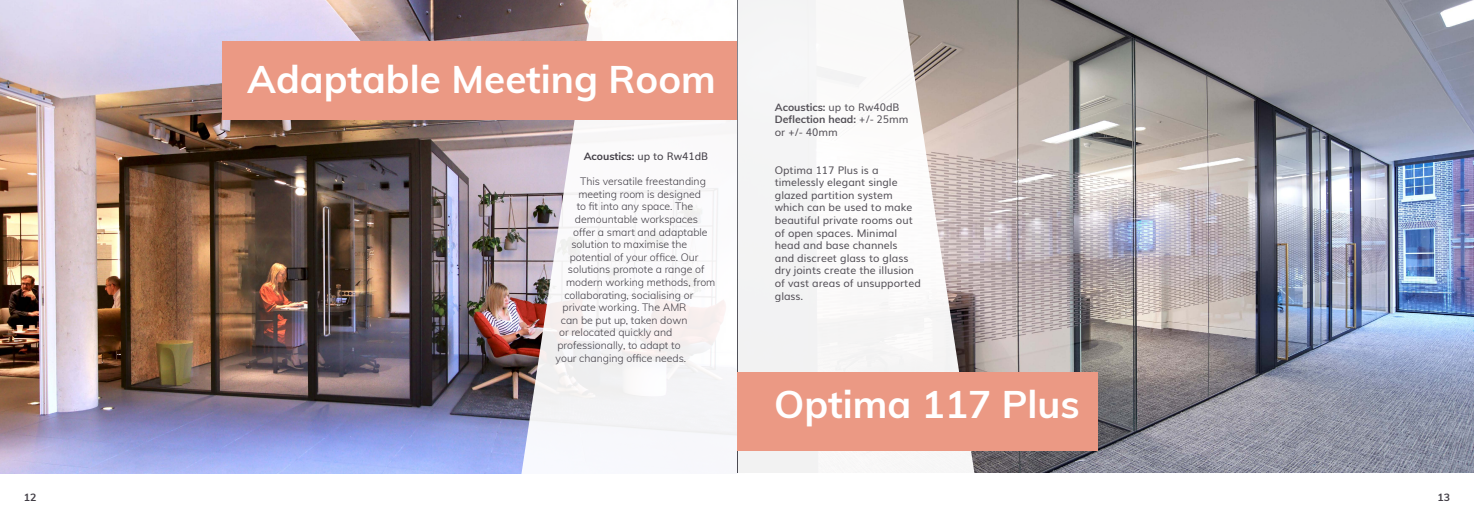
<style>
.page{position:relative;width:1474px;height:521px;background:#fff}
.page>*{position:absolute;margin:0;border:0;box-sizing:border-box;transform-origin:0 0}
.t1{font:700 38.5px "Muli";color:#fff}
.t2{font:300 10.5px "Muli";color:#413d45}
.t3{font:10.5px/12.6px "Muli";color:#413d45}
.t4{font:700 10.5px "Muli";color:#413d45}
.s1{font-weight:400}
.s2{font-weight:700}
</style>
<div class="page">
<img style="left:0;top:0;width:519px;height:473px">
<svg style="left:519px;top:0;width:218px;height:474px"></svg>
<div style="left:222px;top:41px;width:515px;height:78px;background:#eb9984"></div>
<img style="left:975px;top:0;width:498px;height:473px">
<svg style="left:737px;top:0;width:238px;height:473px;fill:#f5f5f5"></svg>
<div style="left:737px;top:372px;width:360px;height:78px;background:#eb9984"></div>
<h1 class="t1" style="left:247px;top:51px;width:470px">Adaptable Meeting Room</h1>
<p class="t4" style="left:583px;top:148px;width:126px">Acoustics: <span class="s1">up to Rw41dB</span></p>
<p class="t2" style="left:580px;top:174px;width:127px">This versatile freestanding</p>
<p class="t2" style="left:578px;top:186px;width:124px">meeting room is designed</p>
<p class="t2" style="left:576px;top:199px;width:118px">to fit into any space. The</p>
<p class="t2" style="left:575px;top:211px;width:125px">demountable workspaces</p>
<p class="t2" style="left:573px;top:224px;width:136px">offer a smart and adaptable</p>
<p class="t2" style="left:571px;top:237px;width:117px">solution to maximise the</p>
<p class="t2" style="left:569px;top:249px;width:130px">potential of your office. Our</p>
<p class="t2" style="left:568px;top:262px;width:138px">solutions promote a range of</p>
<p class="t2" style="left:566px;top:274px;width:151px">modern working methods, from</p>
<p class="t2" style="left:564px;top:287px;width:130px">collaborating, socialising or</p>
<p class="t2" style="left:562px;top:300px;width:125px">private working. The AMR</p>
<p class="t2" style="left:561px;top:312px;width:128px">can be put up, taken down</p>
<p class="t2" style="left:559px;top:325px;width:115px">or relocated quickly and</p>
<p class="t2" style="left:557px;top:337px;width:125px">professionally, to adapt to</p>
<p class="t2" style="left:555px;top:350px;width:132px">your changing office needs.</p>
<p class="t3" style="left:774px;top:100px;width:135px"><span class="s2">Acoustics:</span> up to Rw40dB<br><span class="s2">Deflection head:</span> +/- 25mm or +/- 40mm</p>
<p class="t3" style="left:774px;top:163px;width:147px">Optima 117 Plus is a timelessly elegant single glazed partition system which can be used to make beautiful private rooms out of open spaces. Minimal head and base channels<br>and discreet glass to glass dry joints create the illusion of vast areas of unsupported glass.</p>
<h1 class="t1" style="left:774px;top:376px;width:307px">Optima 117 Plus</h1>
<p class="t4" style="left:24px;top:490px;width:14px">12</p>
<p class="t4" style="left:1437px;top:490px;width:14px">13</p>
</div>
